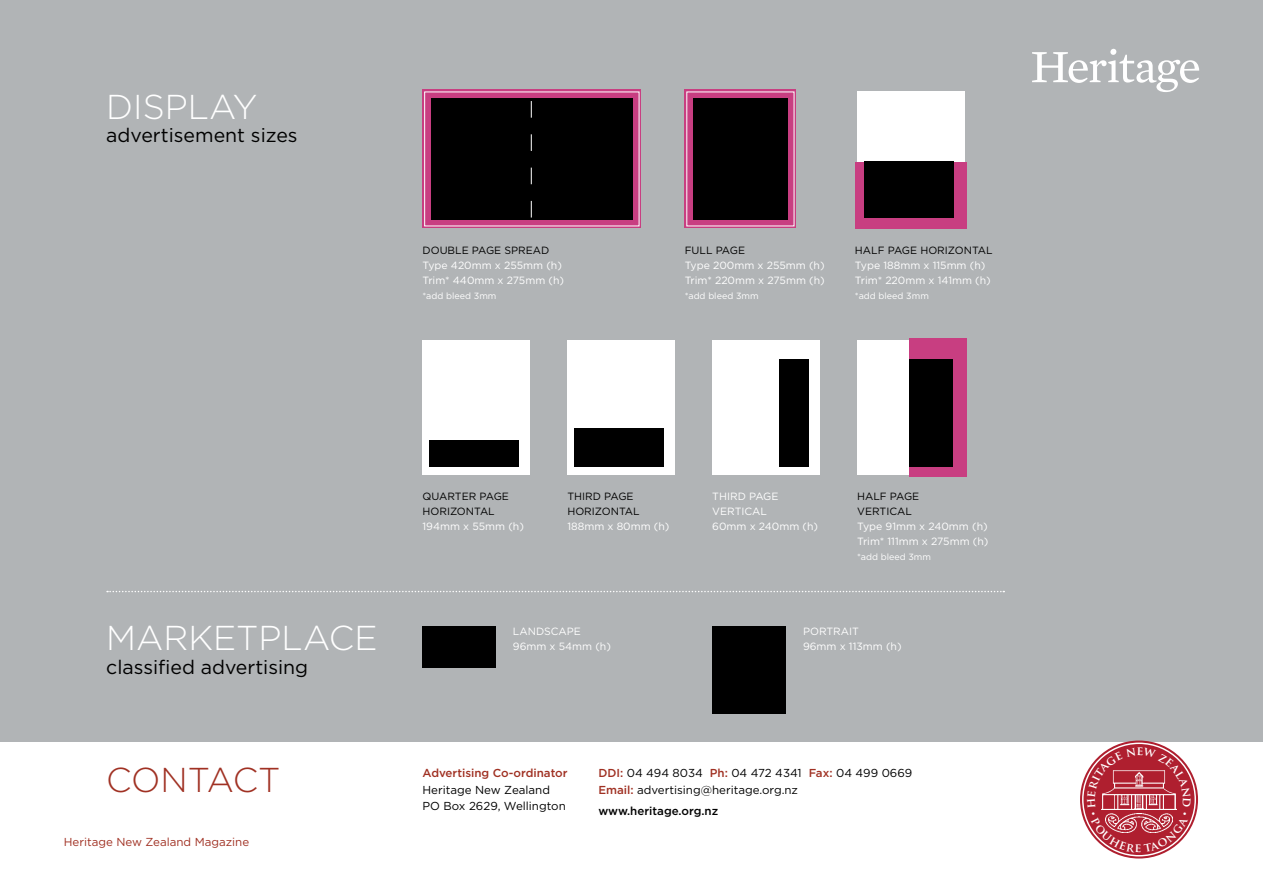
<style>
.page{position:relative;width:1263px;height:893px;background:#fff}
.page>*{position:absolute;margin:0;border:0;box-sizing:border-box;transform-origin:0 0}
.t1{font:300 34.5px "Gotham";color:#fff}
.t2{font:300 34.5px "Gotham";letter-spacing:-.01em;color:#a03123}
.t3{font:19.5px "Gotham";color:#000}
.t4{font:11.55px/16.5px "Gotham";color:#000}
.t5{font:11.55px "Gotham";color:#a03123}
.t6{font:500 11.55px "Gotham";color:#a03123}
.t7{font:500 11.55px "Gotham";color:#000}
.t8{font:10.5px/15px "Gotham";color:#fff}
.t9{font:10.5px/15px "Gotham";color:#000}
.t10{font:9px "Gotham";color:#fff}
.s1{font-weight:500;color:#a03123}
</style>
<div class="page">
<div style="left:0;top:0;width:1263px;height:741px;background:#b1b4b6"></div>
<svg style="left:422px;top:90px;width:219px;height:138px;background:#ce5690"></svg>
<div style="left:431px;top:98px;width:202px;height:122px;background:#000"></div>
<svg style="left:531px;top:101px;width:1px;height:117px"></svg>
<svg style="left:685px;top:90px;width:111px;height:138px;background:#cf5791"></svg>
<div style="left:693px;top:98px;width:95px;height:122px;background:#000"></div>
<div style="left:857px;top:92px;width:107px;height:134px;background:#fff"></div>
<div style="left:855px;top:162px;width:111px;height:66px;background:#c83e81"></div>
<div style="left:864px;top:162px;width:90px;height:56px;background:#000"></div>
<div style="left:712px;top:341px;width:107px;height:134px;background:#fff"></div>
<div style="left:779px;top:360px;width:30px;height:107px;background:#000"></div>
<div style="left:422px;top:341px;width:108px;height:134px;background:#fff"></div>
<div style="left:430px;top:440px;width:89px;height:27px;background:#000"></div>
<div style="left:857px;top:341px;width:107px;height:134px;background:#fff"></div>
<div style="left:909px;top:338px;width:57px;height:139px;background:#c83e81"></div>
<div style="left:909px;top:360px;width:44px;height:107px;background:#000"></div>
<div style="left:567px;top:341px;width:108px;height:134px;background:#fff"></div>
<div style="left:575px;top:428px;width:89px;height:39px;background:#000"></div>
<svg style="left:1032px;top:49px;width:167px;height:43px"></svg>
<div style="left:422px;top:626px;width:74px;height:42px;background:#000"></div>
<div style="left:713px;top:626px;width:73px;height:87px;background:#000"></div>
<svg style="left:107px;top:591px;width:897px;height:1px"></svg>
<svg style="left:1080px;top:740px;width:118px;height:118px"></svg>
<svg style="left:1083px;top:743px;width:112px;height:113px"></svg>
<svg style="left:1087px;top:748px;width:104px;height:104px;background:#bf4d5a"></svg>
<h1 class="t1" style="left:106px;top:88px;width:153px">DISPLAY</h1>
<h2 class="t3" style="left:106px;top:124px;width:193px">advertisement sizes</h2>
<p class="t9" style="left:422px;top:243px;width:128px">DOUBLE PAGE SPREAD</p>
<p class="t8" style="left:422px;top:258px;width:143px">Type 420mm x 255mm (h)<br>Trim* 440mm x 275mm (h)</p>
<p class="t10" style="left:422px;top:291px;width:75px">*add bleed 3mm</p>
<p class="t9" style="left:685px;top:243px;width:62px">FULL PAGE</p>
<p class="t8" style="left:685px;top:258px;width:142px">Type 200mm x 255mm (h)<br>Trim* 220mm x 275mm (h)</p>
<p class="t10" style="left:685px;top:291px;width:75px">*add bleed 3mm</p>
<p class="t9" style="left:855px;top:243px;width:139px">HALF PAGE HORIZONTAL</p>
<p class="t8" style="left:855px;top:258px;width:137px">Type 188mm x 115mm (h)<br>Trim* 220mm x 141mm (h)</p>
<p class="t10" style="left:855px;top:291px;width:75px">*add bleed 3mm</p>
<h1 class="t1" style="left:106px;top:619px;width:273px">MARKETPLACE</h1>
<h2 class="t3" style="left:106px;top:656px;width:203px">classified advertising</h2>
<p class="t9" style="left:422px;top:489px;width:88px">QUARTER PAGE<br>HORIZONTAL</p>
<p class="t8" style="left:422px;top:519px;width:103px">194mm x 55mm (h)</p>
<p class="t9" style="left:567px;top:489px;width:74px">THIRD PAGE<br>HORIZONTAL</p>
<p class="t8" style="left:567px;top:519px;width:104px">188mm x 80mm (h)</p>
<p class="t8" style="left:712px;top:489px;width:107px">THIRD PAGE<br>VERTICAL<br>60mm x 240mm (h)</p>
<p class="t9" style="left:857px;top:489px;width:64px">HALF PAGE<br>VERTICAL</p>
<p class="t8" style="left:857px;top:519px;width:133px">Type 91mm x 240mm (h)<br>Trim* 111mm x 275mm (h)</p>
<p class="t10" style="left:857px;top:552px;width:75px">*add bleed 3mm</p>
<p class="t8" style="left:513px;top:623px;width:100px">LANDSCAPE<br>96mm x 54mm (h)</p>
<p class="t8" style="left:803px;top:623px;width:100px">PORTRAIT<br>96mm x 113mm (h)</p>
<h1 class="t2" style="left:106px;top:761px;width:176px">CONTACT</h1>
<p class="t6" style="left:422px;top:767px;width:147px">Advertising Co-ordinator</p>
<p class="t4" style="left:422px;top:781px;width:145px">Heritage New Zealand<br>PO Box 2629, Wellington</p>
<p class="t5" style="left:64px;top:836px;width:187px">Heritage New Zealand Magazine</p>
<p class="t4" style="left:598px;top:765px;width:315px"><span class="s1">DDI:</span> 04 494 8034 <span class="s1">Ph:</span> 04 472 4341 <span class="s1">Fax:</span> 04 499 0669<br><span class="s1">Email:</span> advertising@heritage.org.nz</p>
<p class="t7" style="left:598px;top:804px;width:121px">www.heritage.org.nz</p>
</div>
